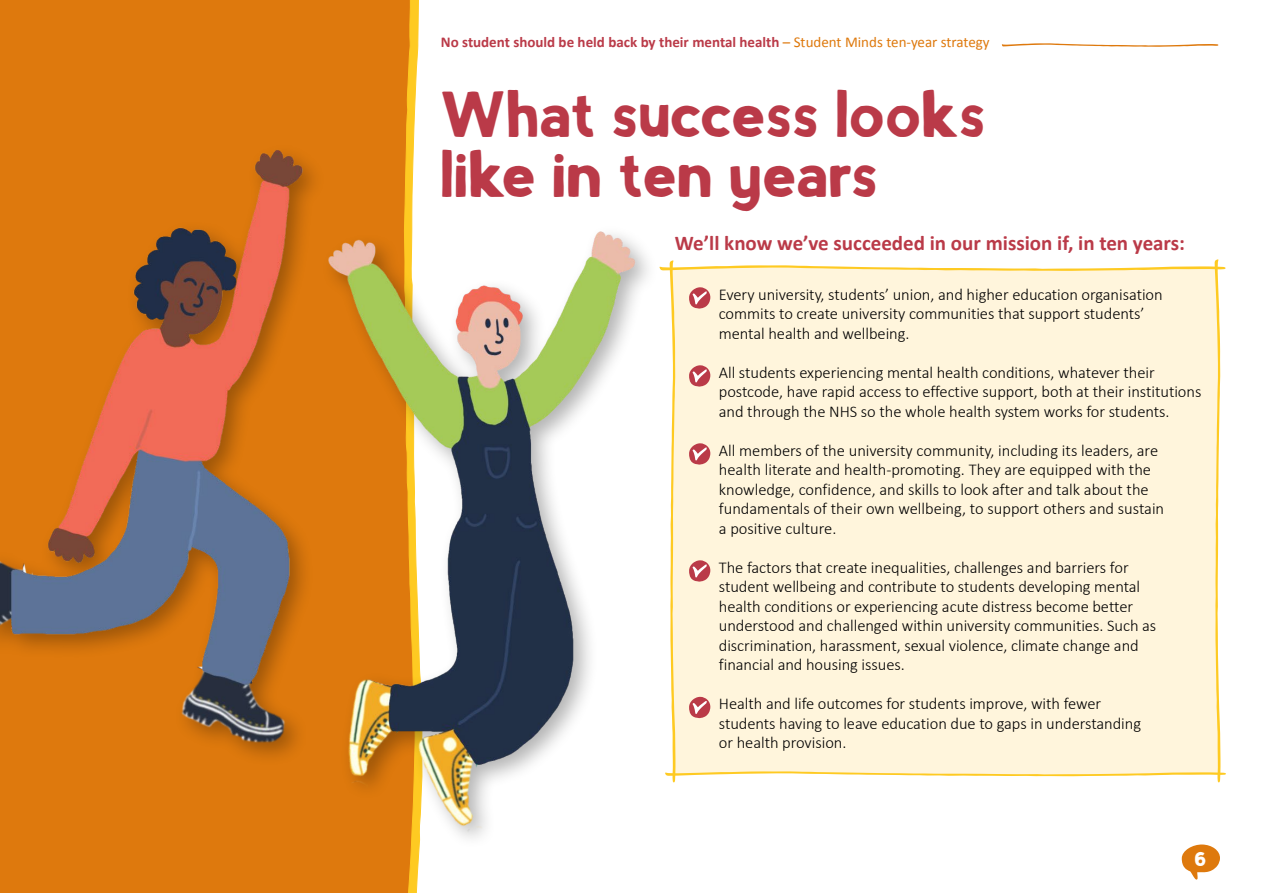
<style>
.page{position:relative;width:1263px;height:893px;background:#fff}
.page>*{position:absolute;margin:0;border:0;box-sizing:border-box;transform-origin:0 0}
.t1{font:45px/60px "Test 1";letter-spacing:-.005em;color:#ba3a48}
.t2{font:700 21px "Calibri";color:#ba3a48}
.t3{font:300 16.5px/19.5px "Calibri";letter-spacing:-.005em;color:#000}
.t4{font:700 15px "Calibri";color:#ba3a48}
.t5{font:13.5px "Test 1";color:#fff}
.s1{font-weight:400;color:#de790d}
</style>
<div class="page">
<svg style="left:1181px;top:844px;width:39px;height:35px"></svg>
<div style="left:0;top:0;width:404px;height:893px;background:#de790d"></div>
<svg style="left:404px;top:0;width:15px;height:893px"></svg>
<div style="left:675px;top:259px;width:551px;height:524px;background:#fff5dc"></div>
<img style="left:0;top:72px;width:675px;height:800px">
<svg style="left:1002px;top:43px;width:216px;height:4px"></svg>
<p class="t4" style="left:441px;top:33px;width:550px">No student should be held back by their mental health <span class="s1">– Student Minds ten-year strategy</span></p>
<p class="t1" style="left:440px;top:91px;width:547px">What success looks like in ten years</p>
<p class="t2" style="left:675px;top:229px;width:512px">We’ll know we’ve succeeded in our mission if, in ten years:</p>
<p class="t3" style="left:719px;top:284px;width:445px">Every university, students’ union, and higher education organisation commits to create university communities that support students’ mental health and wellbeing.</p>
<p class="t3" style="left:719px;top:362px;width:484px">All students experiencing mental health conditions, whatever their postcode, have rapid access to effective support, both at their institutions and through the NHS so the whole health system works for students.</p>
<p class="t3" style="left:719px;top:440px;width:447px">All members of the university community, including its leaders, are health literate and health-promoting. They are equipped with the knowledge, confidence, and skills to look after and talk about the fundamentals of their own wellbeing, to support others and sustain a positive culture.</p>
<p class="t3" style="left:719px;top:557px;width:439px">The factors that create inequalities, challenges and barriers for student wellbeing and contribute to students developing mental health conditions or experiencing acute distress become better understood and challenged within university communities. Such as discrimination, harassment, sexual violence, climate change and financial and housing issues.</p>
<p class="t3" style="left:719px;top:693px;width:424px">Health and life outcomes for students improve, with fewer students having to leave education due to gaps in understanding or health provision.</p>
<p class="t5" style="left:1194px;top:853px;width:13px">6</p>
</div>
